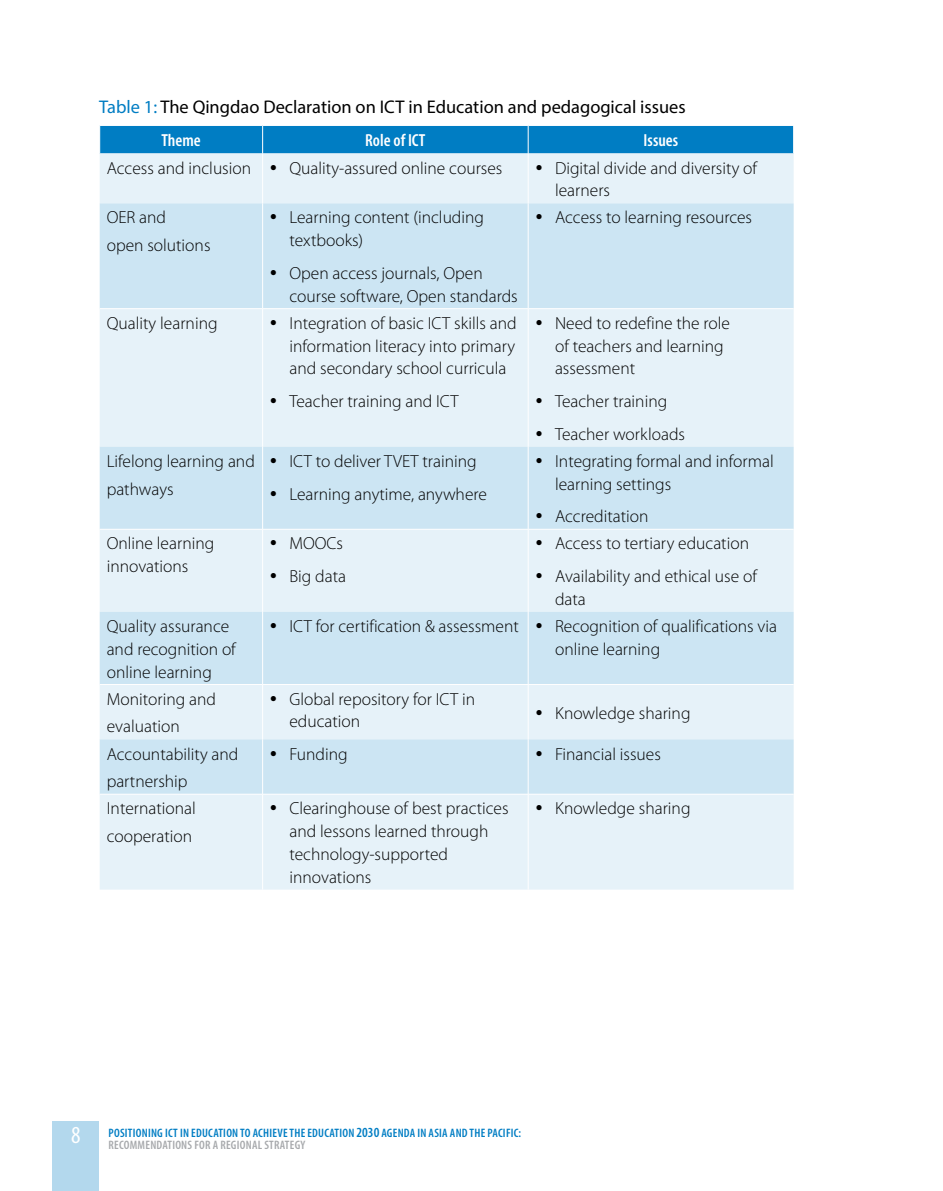
<style>
.page{position:relative;width:943px;height:1191px;background:#fff}
.page>*{position:absolute;margin:0;border:0;box-sizing:border-box;transform-origin:0 0}
.t1{font:18.38px "Myriad Pro";color:#000}
.t2{font:300 17.5px/22.8px "Myriad Pro";color:#000}
.t3{font:600 condensed 17.5px "Myriad Pro";color:#fff}
.t4{font:600 condensed 12.25px/12.2px "Myriad Pro";letter-spacing:.02em;color:#007dc3}
.s1{color:#007dc3}
.s2{font-weight:400;font-size:24.5px;color:#fff}
.s3{font-size:14px}
.s4{color:#a7a9ac}
</style>
<div class="page">
<div style="left:53px;top:1120px;width:46px;height:71px;background:#b3d8ed"></div>
<div style="left:100px;top:153px;width:693px;height:736px;background:#e6f2f9"></div>
<svg style="left:100px;top:203px;width:693px;height:591px;background:#d8ebf5"></svg>
<hr style="left:262px;top:153px;width:1px;height:50px;background:#fff">
<hr style="left:528px;top:153px;width:1px;height:50px;background:#fff">
<hr style="left:262px;top:203px;width:1px;height:105px;background:#fff">
<hr style="left:528px;top:203px;width:1px;height:105px;background:#fff">
<hr style="left:262px;top:309px;width:1px;height:138px;background:#fff">
<hr style="left:528px;top:309px;width:1px;height:138px;background:#fff">
<hr style="left:262px;top:447px;width:1px;height:82px;background:#fff">
<hr style="left:528px;top:447px;width:1px;height:82px;background:#fff">
<hr style="left:262px;top:529px;width:1px;height:83px;background:#fff">
<hr style="left:528px;top:529px;width:1px;height:83px;background:#fff">
<hr style="left:262px;top:612px;width:1px;height:72px;background:#fff">
<hr style="left:528px;top:612px;width:1px;height:72px;background:#fff">
<hr style="left:262px;top:684px;width:1px;height:55px;background:#fff">
<hr style="left:528px;top:684px;width:1px;height:55px;background:#fff">
<hr style="left:262px;top:739px;width:1px;height:55px;background:#fff">
<hr style="left:528px;top:739px;width:1px;height:55px;background:#fff">
<hr style="left:262px;top:794px;width:1px;height:95px;background:#fff">
<hr style="left:528px;top:794px;width:1px;height:95px;background:#fff">
<hr style="left:100px;top:308px;width:162px;height:1px;background:#fff">
<hr style="left:263px;top:308px;width:265px;height:1px;background:#fff">
<hr style="left:528px;top:308px;width:265px;height:1px;background:#fff">
<hr style="left:100px;top:529px;width:162px;height:1px;background:#fff">
<hr style="left:263px;top:529px;width:265px;height:1px;background:#fff">
<hr style="left:528px;top:529px;width:265px;height:1px;background:#fff">
<hr style="left:100px;top:684px;width:162px;height:1px;background:#fff">
<hr style="left:263px;top:684px;width:265px;height:1px;background:#fff">
<hr style="left:528px;top:684px;width:265px;height:1px;background:#fff">
<hr style="left:100px;top:794px;width:162px;height:1px;background:#fff">
<hr style="left:263px;top:794px;width:265px;height:1px;background:#fff">
<hr style="left:528px;top:794px;width:265px;height:1px;background:#fff">
<div style="left:99px;top:125px;width:695px;height:28px;background:#007dc3"></div>
<svg style="left:271px;top:165px;width:5px;height:5px"></svg>
<svg style="left:536px;top:165px;width:5px;height:5px"></svg>
<svg style="left:271px;top:214px;width:5px;height:6px"></svg>
<svg style="left:271px;top:270px;width:5px;height:5px"></svg>
<svg style="left:536px;top:214px;width:5px;height:6px"></svg>
<svg style="left:271px;top:320px;width:5px;height:5px"></svg>
<svg style="left:271px;top:398px;width:5px;height:5px"></svg>
<svg style="left:536px;top:320px;width:5px;height:5px"></svg>
<svg style="left:536px;top:398px;width:5px;height:5px"></svg>
<svg style="left:536px;top:431px;width:5px;height:5px"></svg>
<svg style="left:271px;top:458px;width:5px;height:5px"></svg>
<svg style="left:271px;top:490px;width:5px;height:6px"></svg>
<svg style="left:536px;top:458px;width:5px;height:5px"></svg>
<svg style="left:536px;top:513px;width:5px;height:5px"></svg>
<svg style="left:271px;top:540px;width:5px;height:5px"></svg>
<svg style="left:271px;top:573px;width:5px;height:5px"></svg>
<svg style="left:536px;top:540px;width:5px;height:5px"></svg>
<svg style="left:536px;top:573px;width:5px;height:5px"></svg>
<svg style="left:271px;top:623px;width:5px;height:5px"></svg>
<svg style="left:536px;top:623px;width:5px;height:5px"></svg>
<svg style="left:271px;top:695px;width:5px;height:6px"></svg>
<svg style="left:536px;top:709px;width:5px;height:5px"></svg>
<svg style="left:271px;top:750px;width:5px;height:5px"></svg>
<svg style="left:536px;top:750px;width:5px;height:5px"></svg>
<svg style="left:271px;top:805px;width:5px;height:5px"></svg>
<svg style="left:536px;top:805px;width:5px;height:5px"></svg>
<p class="t1" style="left:99px;top:96px;width:588px"><span class="s1">Table 1:</span> The Qingdao Declaration on ICT in Education and pedagogical issues</p>
<p class="t3" style="left:161px;top:129px;width:41px">Theme</p>
<p class="t3" style="left:365px;top:129px;width:62px">Role of ICT</p>
<p class="t3" style="left:643px;top:129px;width:36px">Issues</p>
<p class="t2" style="left:107px;top:156px;width:146px">Access and inclusion</p>
<p class="t2" style="left:289px;top:156px;width:214px">Quality-assured online courses</p>
<p class="t2" style="left:555px;top:156px;width:203px">Digital divide and diversity of learners</p>
<p class="t2" style="left:107px;top:204px;width:105px;line-height:27.7px">OER and<br>open solutions</p>
<p class="t2" style="left:289px;top:206px;width:196px">Learning content (including textbooks)</p>
<p class="t2" style="left:289px;top:261px;width:230px">Open access journals, Open course software, Open standards</p>
<p class="t2" style="left:555px;top:206px;width:199px">Access to learning resources</p>
<p class="t2" style="left:107px;top:311px;width:112px">Quality learning</p>
<p class="t2" style="left:289px;top:311px;width:229px;text-align:justify">Integration of basic ICT skills and information literacy into primary and secondary school curricula</p>
<p class="t2" style="left:289px;top:389px;width:171px">Teacher training and ICT</p>
<p class="t2" style="left:555px;top:311px;width:176px">Need to redefine the role of teachers and learning assessment</p>
<p class="t2" style="left:555px;top:385px;width:132px;line-height:32.7px">Teacher training<br>Teacher workloads</p>
<p class="t2" style="left:107px;top:447px;width:150px;line-height:27.7px">Lifelong learning and pathways</p>
<p class="t2" style="left:289px;top:444px;width:199px;line-height:32.7px">ICT to deliver TVET training<br>Learning anytime, anywhere</p>
<p class="t2" style="left:555px;top:449px;width:220px">Integrating formal and informal learning settings</p>
<p class="t2" style="left:555px;top:505px;width:95px">Accreditation</p>
<p class="t2" style="left:107px;top:532px;width:109px">Online learning innovations</p>
<p class="t2" style="left:289px;top:527px;width:58px;line-height:32.7px">MOOCs<br>Big data</p>
<p class="t2" style="left:555px;top:527px;width:203px;line-height:32.7px">Access to tertiary education<br>Availability and ethical use of</p>
<p class="t2" style="left:555px;top:587px;width:32px">data</p>
<p class="t2" style="left:107px;top:614px;width:131px">Quality assurance and recognition of online learning</p>
<p class="t2" style="left:289px;top:614px;width:231px">ICT for certification &amp; assessment</p>
<p class="t2" style="left:555px;top:614px;width:223px">Recognition of qualifications via online learning</p>
<p class="t2" style="left:107px;top:685px;width:111px;line-height:27.7px">Monitoring and evaluation</p>
<p class="t2" style="left:289px;top:687px;width:187px">Global repository for ICT in education</p>
<p class="t2" style="left:555px;top:701px;width:137px">Knowledge sharing</p>
<p class="t2" style="left:107px;top:739px;width:133px;line-height:27.7px">Accountability and partnership</p>
<p class="t2" style="left:289px;top:742px;width:60px">Funding</p>
<p class="t2" style="left:555px;top:742px;width:107px">Financial issues</p>
<p class="t2" style="left:107px;top:794px;width:91px;line-height:27.7px">International cooperation</p>
<p class="t2" style="left:289px;top:797px;width:221px">Clearinghouse of best practices and lessons learned through technology-supported innovations</p>
<p class="t2" style="left:555px;top:797px;width:137px">Knowledge sharing</p>
<p class="t4" style="left:108px;top:1126px;width:414px;text-indent:-37px"><span class="s2">8</span> POSITIONING ICT IN EDUCATION TO ACHIEVE THE EDUCATION <span class="s3">2030</span> AGENDA IN ASIA AND THE PACIFIC:<br><span class="s4">RECOMMENDATIONS FOR A REGIONAL STRATEGY</span></p>
</div>
